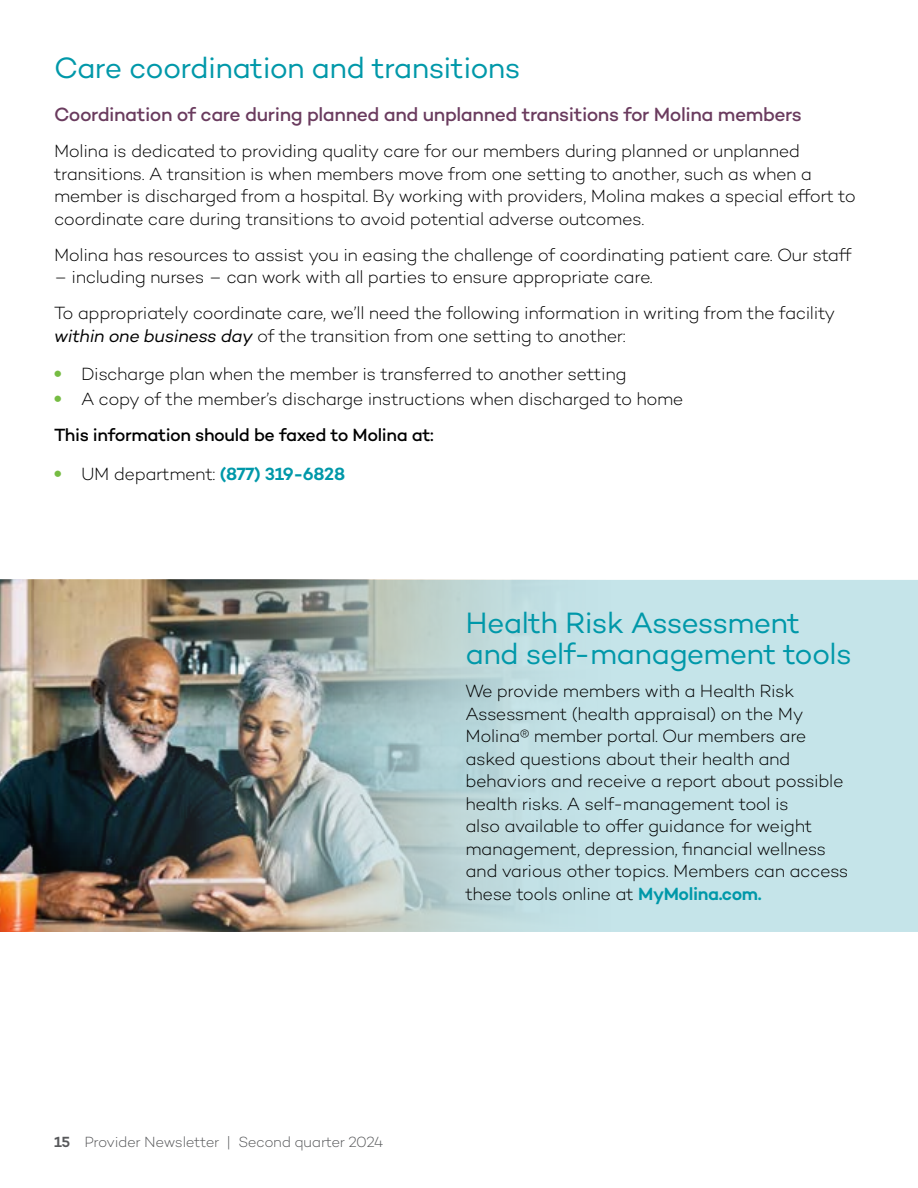
<style>
.page{position:relative;width:918px;height:1188px;background:#fff}
.page>*{position:absolute;margin:0;border:0;box-sizing:border-box;transform-origin:0 0}
.t1{font:30px/31.5px "Campton";letter-spacing:-.025em;color:#0098a9}
.t2{font:500 19.5px "Campton";letter-spacing:-.025em;color:#6a3b5e}
.t3{font:300 18px/22.5px "Campton";letter-spacing:-.025em;color:#000}
.t4{font:500 18px "Campton";letter-spacing:-.025em;color:#000}
.t5{font:300 15px "Campton";letter-spacing:-.03em;color:#58595b}
.s1{font-weight:400;font-style:italic}
.s2{font-weight:700;font-size:21px;color:#76bc43}
.s3{font-weight:600;color:#0098a9}
.s4{font-weight:600;color:#00a0af}
.s5{font-weight:600}
</style>
<div class="page">
<div style="left:680px;top:580px;width:238px;height:352px;background:#c5e4e9"></div>
<img style="left:0;top:580px;width:680px;height:352px">
<h2 class="t1" style="left:54px;top:51px;width:468px">Care coordination and transitions</h2>
<h3 class="t2" style="left:54px;top:103px;width:749px">Coordination of care during planned and unplanned transitions for Molina members</h3>
<p class="t3" style="left:54px;top:140px;width:803px">Molina is dedicated to providing quality care for our members during planned or unplanned transitions. A transition is when members move from one setting to another, such as when a member is discharged from a hospital. By working with providers, Molina makes a special effort to coordinate care during transitions to avoid potential adverse outcomes.</p>
<p class="t3" style="left:54px;top:243px;width:799px">Molina has resources to assist you in easing the challenge of coordinating patient care. Our staff</p>
<p class="t3" style="left:54px;top:266px;width:600px">– including nurses – can work with all parties to ensure appropriate care.</p>
<p class="t3" style="left:54px;top:302px;width:783px">To appropriately coordinate care, we’ll need the following information in writing from the facility <span class="s1">within one business day</span> of the transition from one setting to another:</p>
<p class="t3" style="left:54px;top:363px;width:574px"><span class="s2">•</span> Discharge plan when the member is transferred to another setting</p>
<p class="t3" style="left:54px;top:388px;width:631px"><span class="s2">•</span> A copy of the member’s discharge instructions when discharged to home</p>
<h3 class="t4" style="left:54px;top:424px;width:381px">This information should be faxed to Molina at:</h3>
<p class="t3" style="left:54px;top:462px;width:293px"><span class="s2">•</span> UM department: <span class="s3">(877) 319-6828</span></p>
<h2 class="t1" style="left:465px;top:606px;width:388px">Health Risk Assessment and self-management tools</h2>
<p class="t3" style="left:465px;top:680px;width:385px">We provide members with a Health Risk Assessment (health appraisal) on the My Molina® member portal. Our members are asked questions about their health and behaviors and receive a report about possible health risks. A self-management tool is<br>also available to offer guidance for weight management, depression, financial wellness and various other topics. Members can access these tools online at <span class="s3">MyMolina.com</span><span class="s4">.</span></p>
<p class="t5" style="left:54px;top:1132px;width:331px"><span class="s5">15</span> Provider Newsletter | Second quarter 2024</p>
</div>
